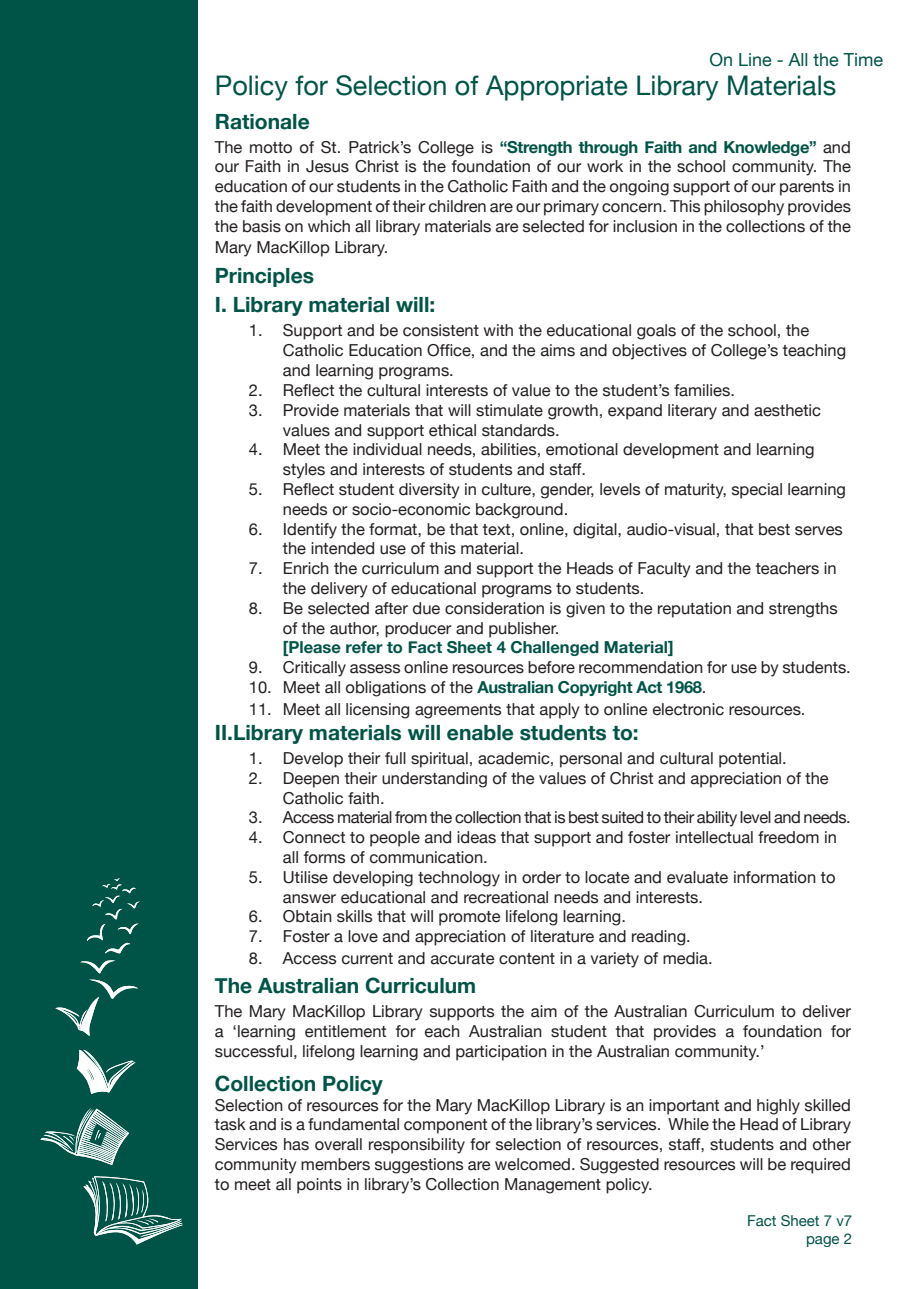
<style>
.page{position:relative;width:919px;height:1289px;background:#fff}
.page>*{position:absolute;margin:0;border:0;box-sizing:border-box;transform-origin:0 0}
.Body_Text{font:27px "Helvetica Neue";color:#005447}
.Body_Text-2{font:700 21px "Helvetica Neue";color:#005447}
.t1{font:18px "Helvetica Neue";color:#005447}
.Body_Text_Bullet_spa{font:16.5px/19.8px "Helvetica Neue";color:#231f20}
.Body_Text-3{font:16.5px/19.8px "Helvetica Neue";color:#231f20;text-align:justify}
.Body_Text_Bullet_spa-2{font:16.5px "Helvetica Neue";letter-spacing:-.03em;color:#231f20}
.Body_Text_Bullet_spa-3{font:700 16.5px "Helvetica Neue";color:#005447}
.t2{font:15px "Helvetica Neue";color:#005447}
.s1{font-weight:700;color:#005447}
</style>
<div class="page">
<div style="left:0;top:0;width:198px;height:1288px;background:#005447"></div>
<svg style="left:41px;top:940px;width:142px;height:304px"></svg>
<svg style="left:87px;top:878px;width:53px;height:63px"></svg>
<p class="t1" style="left:709px;top:47px;width:175px">On Line - All the Time</p>
<p class="Body_Text" style="left:215px;top:66px;width:622px">Policy for Selection of Appropriate Library Materials</p>
<p class="Body_Text-2" style="left:215px;top:105px;width:96px">Rationale</p>
<p class="Body_Text-3" style="left:215px;top:138px;width:637px">The motto of St. Patrick’s College is <span class="s1">“Strength through Faith and Knowledge”</span> and our Faith in Jesus Christ is the foundation of our work in the school community. The education of our students in the Catholic Faith and the ongoing support of our parents in the faith development of their children are our primary concern. This philosophy provides the basis on which all library materials are selected for inclusion in the collections of the</p>
<p class="Body_Text-3" style="left:215px;top:239px;width:175px">Mary MacKillop Library.</p>
<p class="Body_Text-2" style="left:215px;top:259px;width:101px">Principles</p>
<p class="Body_Text-2" style="left:215px;top:288px;width:222px">I. Library material will:</p>
<p class="Body_Text_Bullet_spa" style="left:283px;top:321px;width:564px;text-indent:-34px">1. Support and be consistent with the educational goals of the school, the<br>Catholic Education Office, and the aims and objectives of College’s teaching and learning programs.</p>
<p class="Body_Text_Bullet_spa" style="left:249px;top:381px;width:487px">2. Reflect the cultural interests of value to the student’s families.</p>
<p class="Body_Text_Bullet_spa" style="left:283px;top:401px;width:539px;text-indent:-34px">3. Provide materials that will stimulate growth, expand literary and aesthetic values and support ethical standards.</p>
<p class="Body_Text_Bullet_spa" style="left:283px;top:440px;width:533px;text-indent:-34px">4. Meet the individual needs, abilities, emotional development and learning styles and interests of students and staff.</p>
<p class="Body_Text_Bullet_spa" style="left:283px;top:480px;width:564px;text-indent:-34px">5. Reflect student diversity in culture, gender, levels of maturity, special learning needs or socio-economic background.</p>
<p class="Body_Text_Bullet_spa" style="left:283px;top:519px;width:561px;text-indent:-34px">6. Identify the format, be that text, online, digital, audio-visual, that best serves the intended use of this material.</p>
<p class="Body_Text_Bullet_spa" style="left:283px;top:559px;width:555px;text-indent:-34px">7. Enrich the curriculum and support the Heads of Faculty and the teachers in the delivery of educational programs to students.</p>
<p class="Body_Text_Bullet_spa" style="left:283px;top:599px;width:556px;text-indent:-34px">8. Be selected after due consideration is given to the reputation and strengths of the author, producer and publisher.</p>
<p class="Body_Text_Bullet_spa-3" style="left:283px;top:634px;width:392px">[Please refer to Fact Sheet 4 Challenged Material]</p>
<p class="Body_Text_Bullet_spa" style="left:249px;top:658px;width:603px">9. Critically assess online resources before recommendation for use by students.</p>
<p class="Body_Text_Bullet_spa" style="left:249px;top:678px;width:459px">10. Meet all obligations of the <span class="s1">Australian Copyright Act 1968</span>.</p>
<p class="Body_Text_Bullet_spa" style="left:249px;top:699px;width:558px">11. Meet all licensing agreements that apply to online electronic resources.</p>
<p class="Body_Text-2" style="left:215px;top:716px;width:425px">II.Library materials will enable students to:</p>
<p class="Body_Text_Bullet_spa" style="left:249px;top:749px;width:539px">1. Develop their full spiritual, academic, personal and cultural potential.</p>
<p class="Body_Text_Bullet_spa" style="left:283px;top:769px;width:547px;text-indent:-34px">2. Deepen their understanding of the values of Christ and appreciation of the<br>Catholic faith.</p>
<p class="Body_Text_Bullet_spa-2" style="left:249px;top:805px;width:603px">3. Access material from the collection that is best suited to their ability level and needs.</p>
<p class="Body_Text_Bullet_spa" style="left:283px;top:828px;width:555px;text-indent:-34px">4. Connect to people and ideas that support and foster intellectual freedom in all forms of communication.</p>
<p class="Body_Text_Bullet_spa" style="left:283px;top:868px;width:554px;text-indent:-34px">5. Utilise developing technology in order to locate and evaluate information to answer educational and recreational needs and interests.</p>
<p class="Body_Text_Bullet_spa" style="left:249px;top:907px;width:378px">6. Obtain skills that will promote lifelong learning.</p>
<p class="Body_Text_Bullet_spa" style="left:249px;top:927px;width:443px">7. Foster a love and appreciation of literature and reading.</p>
<p class="Body_Text_Bullet_spa" style="left:249px;top:949px;width:465px">8. Access current and accurate content in a variety of media.</p>
<p class="Body_Text-2" style="left:215px;top:969px;width:263px">The Australian Curriculum</p>
<p class="Body_Text-3" style="left:215px;top:1002px;width:637px">The Mary MacKillop Library supports the aim of the Australian Curriculum to deliver a ‘learning entitlement for each Australian student that provides a foundation for successful, lifelong learning and participation in the Australian community.’</p>
<p class="Body_Text-2" style="left:215px;top:1066px;width:169px">Collection Policy</p>
<p class="Body_Text-3" style="left:215px;top:1095px;width:637px">Selection of resources for the Mary MacKillop Library is an important and highly skilled task and is a fundamental component of the library’s services. While the Head of Library Services has overall responsibility for selection of resources, staff, students and other community members suggestions are welcomed. Suggested resources will be required to meet all points in library’s Collection Management policy.</p>
<p class="t2" style="left:747px;top:1209px;width:107px">Fact Sheet 7 v7</p>
<p class="t2" style="left:806px;top:1227px;width:48px">page 2</p>
</div>
